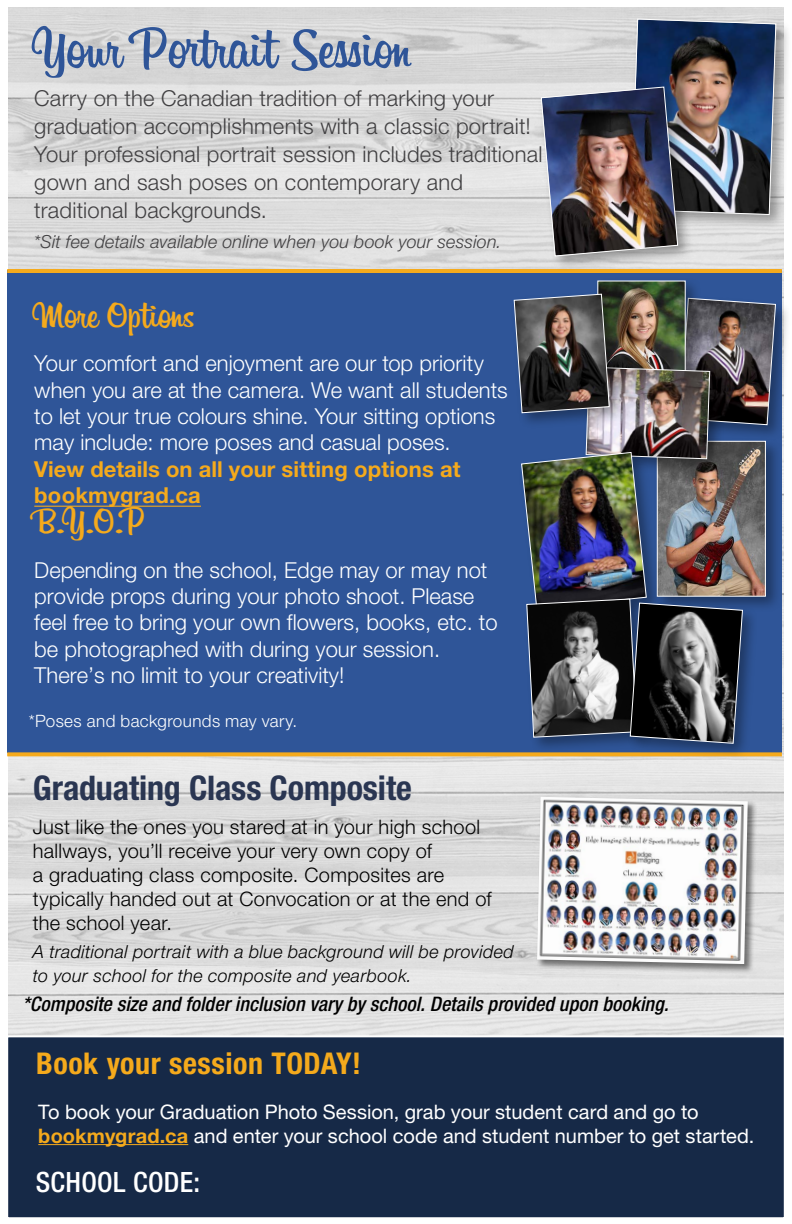
<style>
.page{position:relative;width:792px;height:1224px;background:#fff}
.page>*{position:absolute;margin:0;border:0;box-sizing:border-box;transform-origin:0 0}
.t1{font:60px "Billabong";color:#2f5598}
.t2{font:40px "Billabong";color:#f5aa1c}
.t3{font:700 condensed 34px "Helvetica Neue LT Std";letter-spacing:-.005em;color:#2a3652}
.t4{font:700 condensed 30px "Helvetica Neue LT Std";letter-spacing:.015em;color:#f5aa1c}
.t5{font:500 condensed 28px "Helvetica Neue LT Std";letter-spacing:.01em;color:#fff}
.t6{font:300 22px/26.4px "Helvetica Neue LT Std";color:#fff}
.t7{font:300 22px/28px "Helvetica Neue LT Std";letter-spacing:.01em;color:#414042}
.t8{font:300 20px/24px "Helvetica Neue LT Std";letter-spacing:.015em;color:#000}
.t9{font:20px/24px "Helvetica Neue LT Std";color:#fff}
.t10{font:italic 500 condensed 20px "Helvetica Neue LT Std";letter-spacing:.005em;color:#000}
.t11{font:italic 300 18px/24px "Helvetica Neue LT Std";letter-spacing:.02em;color:#000}
.t12{font:italic 300 18px "Helvetica Neue LT Std";letter-spacing:.01em;color:#414042}
.t13{font:300 17px "Helvetica Neue LT Std";letter-spacing:.02em;color:#fff}
.s1{font-weight:700;color:#f5aa1c}
</style>
<div class="page">
<div style="left:7px;top:270px;width:775px;height:483px;background:#2f5598"></div>
<hr style="left:7px;top:269px;width:775px;height:4px;background:#f5aa1c">
<svg style="left:7px;top:752px;width:775px;height:4px;background:#e2a227"></svg>
<div style="left:627px;top:15px;width:165px;height:216px;background:#000;opacity:.35"></div>
<div style="left:676px;top:295px;width:115px;height:146px;background:#000;opacity:.35"></div>
<div style="left:653px;top:437px;width:129px;height:176px;background:#2d5292"></div>
<div style="left:538px;top:84px;width:156px;height:188px;background:#000;opacity:.35"></div>
<img style="left:541px;top:18px;width:236px;height:252px">
<div style="left:594px;top:277px;width:108px;height:141px;background:#000;opacity:.35"></div>
<img style="left:514px;top:281px;width:262px;height:477px">
<div style="left:536px;top:795px;width:221px;height:179px;background:#000;opacity:.5"></div>
<img style="left:537px;top:797px;width:211px;height:167px">
<div style="left:6px;top:1035px;width:780px;height:184px;background:#162947;border:2px solid #fff"></div>
<hr style="left:38px;top:1144px;width:150px;height:1px;background:#f5aa1c">
<hr style="left:34px;top:506px;width:167px;height:1px;background:#f5aa1c">
<p class="t1" style="left:34px;top:11px;width:379px">Your Portrait Session</p>
<p class="t7" style="left:34px;top:84px;width:510px">Carry on the Canadian tradition of marking your graduation accomplishments with a classic portrait!<br>Your professional portrait session includes traditional gown and sash poses on contemporary and traditional backgrounds.</p>
<p class="t12" style="left:34px;top:231px;width:469px">*Sit fee details available online when you book your session.</p>
<p class="t2" style="left:34px;top:290px;width:162px">More Options</p>
<p class="t6" style="left:34px;top:350px;width:475px">Your comfort and enjoyment are our top priority when you are at the camera. We want all students to let your true colours shine. Your sitting options may include: more poses and casual poses.<br><span class="s1">View details on all your sitting options at bookmygrad.ca</span></p>
<p class="t2" style="left:34px;top:496px;width:112px">B.Y.O.P</p>
<p class="t6" style="left:34px;top:556px;width:465px">Depending on the school, Edge may or may not provide props during your photo shoot. Please feel free to bring your own flowers, books, etc. to be photographed with during your session.<br>There’s no limit to your creativity!</p>
<p class="t13" style="left:29px;top:710px;width:270px">*Poses and backgrounds may vary.</p>
<p class="t3" style="left:33px;top:767px;width:381px">Graduating Class Composite</p>
<p class="t8" style="left:33px;top:815px;width:460px">Just like the ones you stared at in your high school hallways, you’ll receive your very own copy of<br>a graduating class composite. Composites are typically handed out at Convocation or at the end of the school year.</p>
<p class="t11" style="left:33px;top:940px;width:483px">A traditional portrait with a blue background will be provided to your school for the composite and yearbook.</p>
<p class="t10" style="left:23px;top:992px;width:648px">*Composite size and folder inclusion vary by school. Details provided upon booking.</p>
<p class="t4" style="left:36px;top:1045px;width:326px">Book your session TODAY!</p>
<p class="t9" style="left:38px;top:1099px;width:717px">To book your Graduation Photo Session, grab your student card and go to <span class="s1">bookmygrad.ca</span> and enter your school code and student number to get started.</p>
<p class="t5" style="left:36px;top:1165px;width:166px">SCHOOL CODE:</p>
</div>
